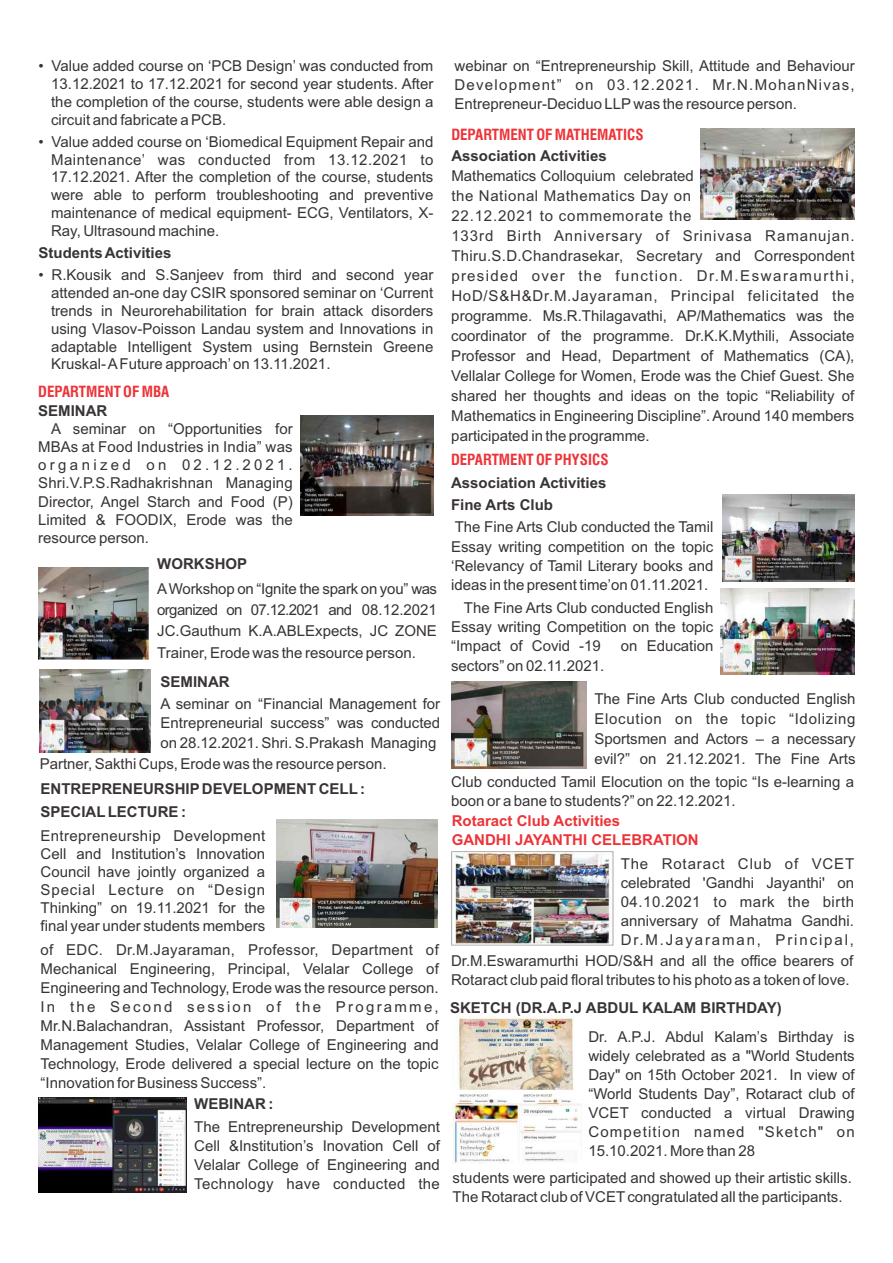
<style>
.page{position:relative;width:893px;height:1263px;background:#fff}
.page>*{position:absolute;margin:0;border:0;box-sizing:border-box;transform-origin:0 0}
.t1{font:15px/19px "Arial";color:#383336;text-align:justify}
.t2{font:700 15px/22.6px "Arial";color:#383336}
.t3{font:700 condensed 15px "Swiss 721 BT";color:#ed3338}
.t4{font:700 15px/19px "Arial";color:#ed3338}
</style>
<div class="page">
<img style="left:301px;top:416px;width:133px;height:99px">
<img style="left:38px;top:567px;width:110px;height:92px">
<img style="left:39px;top:670px;width:111px;height:82px">
<img style="left:276px;top:820px;width:161px;height:108px">
<img style="left:39px;top:1097px;width:148px;height:95px">
<img style="left:701px;top:128px;width:154px;height:91px">
<img style="left:722px;top:494px;width:133px;height:87px">
<img style="left:720px;top:588px;width:135px;height:87px">
<img style="left:452px;top:681px;width:135px;height:88px">
<img style="left:451px;top:852px;width:162px;height:94px">
<img style="left:452px;top:1016px;width:129px;height:148px">
<p class="t1" style="left:51px;top:58px;width:384px;line-height:18px;text-indent:-13px">• Value added course on ‘PCB Design’ was conducted from 13.12.2021 to 17.12.2021 for second year students. After the completion of the course, students were able design a circuit and fabricate a PCB.</p>
<p class="t1" style="left:51px;top:134px;width:384px;line-height:18px;text-indent:-13px">• Value added course on ‘Biomedical Equipment Repair and Maintenance’ was conducted from 13.12.2021 to 17.12.2021. After the completion of the course, students were able to perform troubleshooting and preventive maintenance of medical equipment- ECG, Ventilators, X-Ray, Ultrasound machine.</p>
<p class="t2" style="left:39px;top:243px;width:134px">Students Activities</p>
<p class="t1" style="left:51px;top:267px;width:384px;line-height:18px;text-indent:-13px">• R.Kousik and S.Sanjeev from third and second year attended an-one day CSIR sponsored seminar on ‘Current trends in Neurorehabilitation for brain attack disorders using Vlasov-Poisson Landau system and Innovations in adaptable Intelligent System using Bernstein Greene Kruskal- AFuture approach’on 13.11.2021.</p>
<p class="t3" style="left:38px;top:385px;width:133px">DEPARTMENT OF MBA</p>
<p class="t2" style="left:38px;top:400px;width:71px">SEMINAR</p>
<p class="t1" style="left:38px;top:421px;width:256px;line-height:18.1px;text-indent:13px">A seminar on “Opportunities for MBAs at Food Industries in India” was organized on 02.12.2021.<br>Shri.V.P.S.Radhakrishnan Managing Director, Angel Starch and Food (P)<br>Limited &amp; FOODIX, Erode was the resource person.</p>
<p class="t2" style="left:157px;top:554px;width:91px">WORKSHOP</p>
<p class="t1" style="left:157px;top:579px;width:281px;line-height:21.3px">AWorkshop on “Ignite the spark on you” was organized on 07.12.2021 and 08.12.2021<br>JC.Gauthum K.A.ABLExpects, JC ZONE Trainer, Erode was the resource person.</p>
<p class="t2" style="left:161px;top:671px;width:71px">SEMINAR</p>
<p class="t1" style="left:161px;top:696px;width:281px">A seminar on “Financial Management for Entrepreneurial success” was conducted on 28.12.2021. Shri. S.Prakash Managing</p>
<p class="t2" style="left:41px;top:779px;width:326px">ENTREPRENEURSHIP DEVELOPMENT CELL:<br>SPECIALLECTURE :</p>
<p class="t1" style="left:41px;top:828px;width:226px;line-height:18.1px">Entrepreneurship Development Cell and Institution’s Innovation Council have jointly organized a Special Lecture on “Design Thinking” on 19.11.2021 for the final year under students members</p>
<p class="t1" style="left:41px;top:941px;width:400px">of EDC. Dr.M.Jayaraman, Professor, Department of Mechanical Engineering, Principal, Velalar College of Engineering and Technology, Erode was the resource person.<br>In the Second session of the Programme, Mr.N.Balachandran, Assistant Professor, Department of Management Studies, Velalar College of Engineering and Technology, Erode delivered a special lecture on the topic “Innovation for Business Success”.</p>
<p class="t2" style="left:194px;top:1094px;width:81px">WEBINAR :</p>
<p class="t1" style="left:194px;top:1118px;width:247px">The Entrepreneurship Development Cell &amp;Institution’s Inovation Cell of Velalar College of Engineering and Technology have conducted the</p>
<p class="t1" style="left:40px;top:755px;width:348px">Partner, Sakthi Cups, Erode was the resource person.</p>
<p class="t1" style="left:455px;top:58px;width:402px">webinar on “Entrepreneurship Skill, Attitude and Behaviour Development” on 03.12.2021. Mr.N.MohanNivas, Entrepreneur-Deciduo LLP was the resource person.</p>
<p class="t3" style="left:451px;top:129px;width:194px">DEPARTMENT OF MATHEMATICS</p>
<p class="t2" style="left:451px;top:146px;width:157px">Association Activities</p>
<p class="t1" style="left:451px;top:167px;width:405px;line-height:20px;text-align:left">Mathematics Colloquium celebrated<br>the National Mathematics Day on<br>22.12.2021 to commemorate the<br>133rd Birth Anniversary of Srinivasa Ramanujan.<br>Thiru.S.D.Chandrasekar, Secretary and Correspondent presided over the function. Dr.M.Eswaramurthi, HoD/S&amp;H&amp;Dr.M.Jayaraman, Principal felicitated the programme. Ms.R.Thilagavathi, AP/Mathematics was the coordinator of the programme. Dr.K.K.Mythili, Associate Professor and Head, Department of Mathematics (CA), Vellalar College for Women, Erode was the Chief Guest. She shared her thoughts and ideas on the topic “Reliability of Mathematics in Engineering Discipline”. Around 140 members participated in the programme.</p>
<p class="t3" style="left:451px;top:453px;width:159px">DEPARTMENT OF PHYSICS</p>
<p class="t2" style="left:451px;top:472px;width:157px">Association Activities<br>Fine Arts Club</p>
<p class="t1" style="left:451px;top:519px;width:264px">The Fine Arts Club conducted the Tamil Essay writing competition on the topic ‘Relevancy of Tamil Literary books and ideas in the present time’on 01.11.2021.</p>
<p class="t1" style="left:451px;top:599px;width:264px;text-indent:13px">The Fine Arts Club conducted English Essay writing Competition on the topic “Impact of Covid -19</p>
<p class="t1" style="left:621px;top:638px;width:94px">on Education</p>
<p class="t1" style="left:451px;top:657px;width:155px">sectors” on 02.11.2021.</p>
<p class="t1" style="left:594px;top:690px;width:263px;line-height:20.1px">The Fine Arts Club conducted English Elocution on the topic “Idolizing Sportsmen and Actors – a necessary evil?” on 21.12.2021. The Fine Arts</p>
<p class="t1" style="left:451px;top:773px;width:404px">Club conducted Tamil Elocution on the topic “Is e-learning a boon or a bane to students?” on 22.12.2021.</p>
<p class="t4" style="left:452px;top:812px;width:248px">Rotaract Club Activities<br>GANDHI JAYANTHI CELEBRATION</p>
<p class="t1" style="left:621px;top:855px;width:235px">The Rotaract Club of VCET celebrated 'Gandhi Jayanthi' on 04.10.2021 to mark the birth anniversary of Mahatma Gandhi.<br>Dr.M.Jayaraman, Principal,</p>
<p class="t1" style="left:451px;top:953px;width:404px">Dr.M.Eswaramurthi HOD/S&amp;H and all the office bearers of<br>Rotaract club paid floral tributes to his photo as a token of love.</p>
<p class="t2" style="left:450px;top:997px;width:333px">SKETCH (DR.A.P.J ABDUL KALAM BIRTHDAY)</p>
<p class="t1" style="left:588px;top:1028px;width:268px">Dr. A.P.J. Abdul Kalam’s Birthday is widely celebrated as a "World Students Day" on 15th October 2021. In view of “World Students Day”, Rotaract club of VCET conducted a virtual Drawing Competition named "Sketch" on 15.10.2021. More than 28</p>
<p class="t1" style="left:453px;top:1169px;width:401px">students were participated and showed up their artistic skills.<br>The Rotaract club of VCETcongratulated all the participants.</p>
</div>
